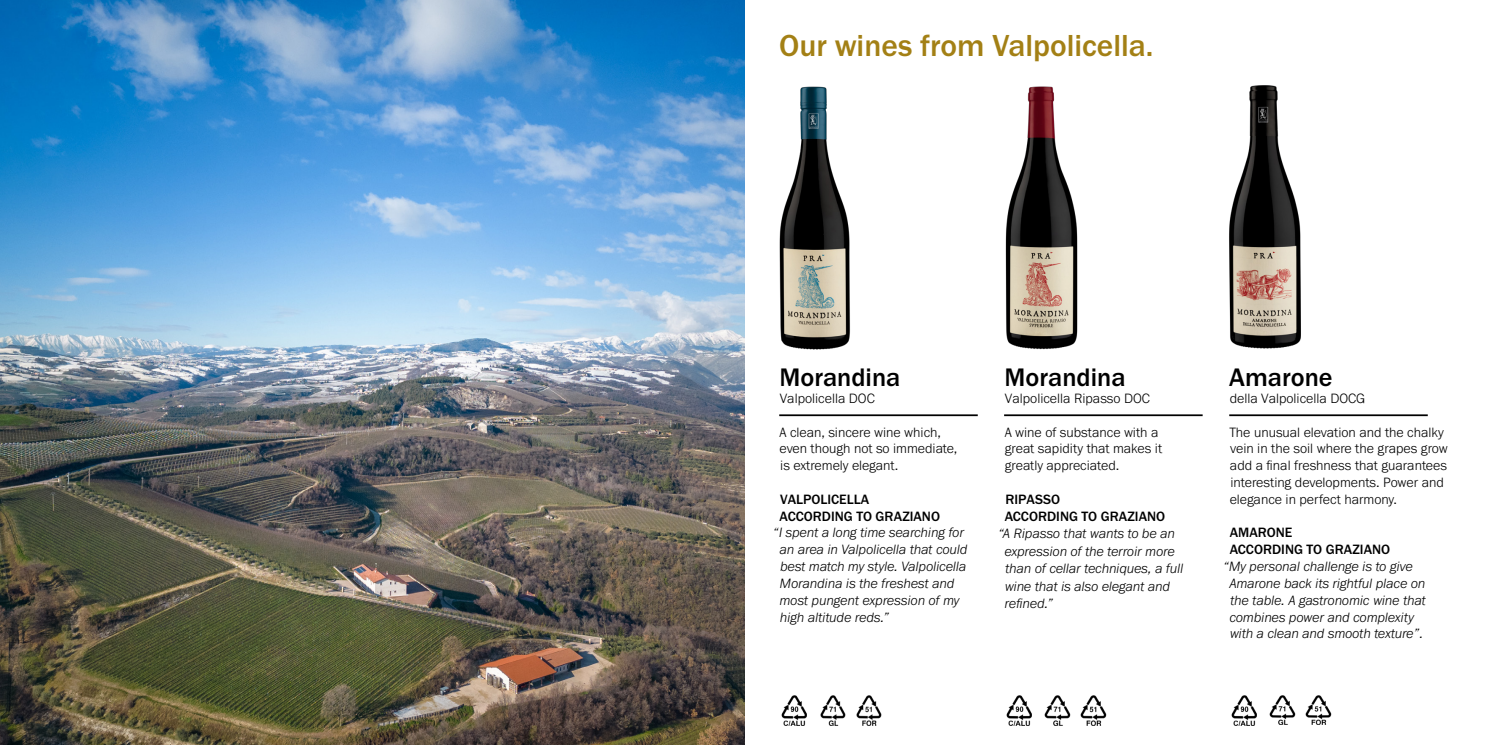
<style>
.page{position:relative;width:1489px;height:745px;background:#fff}
.page>*{position:absolute;margin:0;border:0;box-sizing:border-box;transform-origin:0 0}
.t1{font:500 31.5px "Franklin Gothic URW";color:#a38015}
.t2{font:500 26.25px "Franklin Gothic URW";color:#000}
.t3{font:italic 300 14px/16.8px "Franklin Gothic URW";color:#000}
.t4{font:300 14px/16.8px "Franklin Gothic URW";color:#000}
.t5{font:500 14px/16.8px "Franklin Gothic URW";color:#000}
</style>
<div class="page">
<img style="left:0;top:0;width:744px;height:744px">
<img style="left:779px;top:86px;width:71px;height:264px">
<img style="left:1005px;top:86px;width:73px;height:264px">
<img style="left:1229px;top:85px;width:72px;height:264px">
<hr style="left:779px;top:414px;width:198px;height:2px;background:#000">
<hr style="left:1004px;top:414px;width:198px;height:2px;background:#000">
<hr style="left:1229px;top:414px;width:198px;height:2px;background:#000">
<img style="left:856px;top:695px;width:26px;height:29px">
<img style="left:820px;top:695px;width:26px;height:29px">
<img style="left:781px;top:695px;width:25px;height:29px">
<img style="left:1080px;top:695px;width:27px;height:29px">
<img style="left:1044px;top:695px;width:27px;height:29px">
<img style="left:1006px;top:695px;width:25px;height:29px">
<img style="left:1305px;top:695px;width:27px;height:29px">
<img style="left:1269px;top:695px;width:27px;height:29px">
<img style="left:1231px;top:695px;width:25px;height:29px">
<h1 class="t1" style="left:779px;top:26px;width:376px">Our wines from Valpolicella.</h1>
<h2 class="t2" style="left:779px;top:361px;width:122px">Morandina</h2>
<p class="t4" style="left:779px;top:389px;width:96px">Valpolicella DOC</p>
<p class="t4" style="left:779px;top:423px;width:179px">A clean, sincere wine which, even though not so immediate, is extremely elegant.</p>
<p class="t5" style="left:779px;top:490px;width:162px">VALPOLICELLA<br>ACCORDING TO GRAZIANO</p>
<p class="t3" style="left:779px;top:523px;width:189px;text-indent:-7px">“I spent a long time searching for an area in Valpolicella that could best match my style. Valpolicella<br>Morandina is the freshest and most pungent expression of my high altitude reds.”</p>
<h2 class="t2" style="left:1004px;top:361px;width:122px">Morandina</h2>
<p class="t4" style="left:1004px;top:389px;width:146px">Valpolicella Ripasso DOC</p>
<p class="t4" style="left:1004px;top:423px;width:159px">A wine of substance with a great sapidity that makes it greatly appreciated.</p>
<p class="t5" style="left:1004px;top:490px;width:162px">RIPASSO<br>ACCORDING TO GRAZIANO</p>
<p class="t3" style="left:1004px;top:524px;width:180px;line-height:17.5px;text-indent:-6px">“A Ripasso that wants to be an expression of the terroir more than of cellar techniques, a full wine that is also elegant and refined.”</p>
<h2 class="t2" style="left:1229px;top:361px;width:105px">Amarone</h2>
<p class="t4" style="left:1229px;top:389px;width:137px">della Valpolicella DOCG</p>
<p class="t4" style="left:1229px;top:423px;width:220px">The unusual elevation and the chalky vein in the soil where the grapes grow add a final freshness that guarantees interesting developments. Power and elegance in perfect harmony.</p>
<p class="t5" style="left:1229px;top:524px;width:162px">AMARONE<br>ACCORDING TO GRAZIANO</p>
<p class="t3" style="left:1229px;top:557px;width:198px;text-indent:-6px">“My personal challenge is to give Amarone back its rightful place on the table. A gastronomic wine that combines power and complexity with a clean and smooth texture”.</p>
</div>
